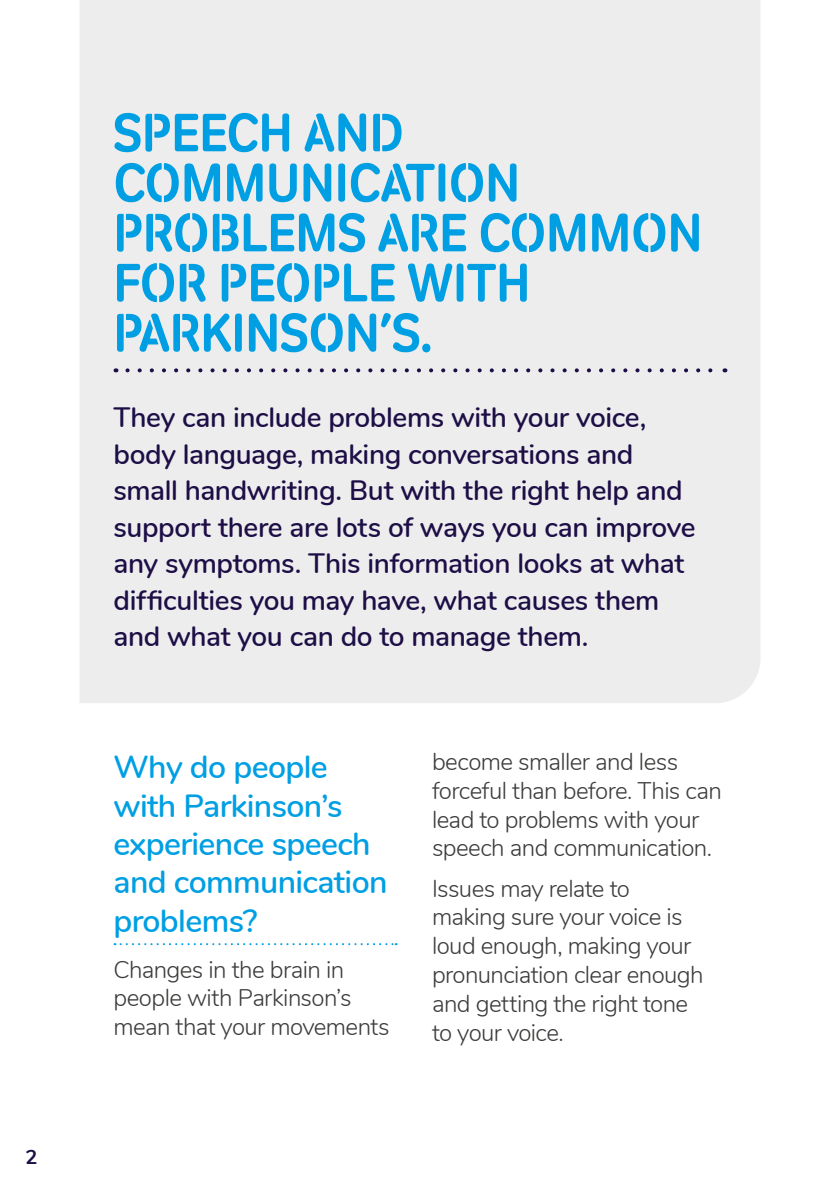
<style>
.page{position:relative;width:840px;height:1191px;background:#fff}
.page>*{position:absolute;margin:0;border:0;box-sizing:border-box;transform-origin:0 0}
.t1{font:54px/50px "Parkinsons UK Stencil";color:#009fe3}
.t2{font:600 32px/38.4px "Nunito";letter-spacing:-.02em;color:#009fe3}
.t3{font:600 28px/36.4px "Nunito";letter-spacing:-.015em;color:#1d0e46}
.t4{font:300 24px/28.8px "Nunito";letter-spacing:-.025em;color:#3c3c3b}
.t5{font:700 20px "Nunito";color:#1d0e46}
</style>
<div class="page">
<div style="left:80px;top:0;width:680px;height:703px;background:#ededed"></div>
<svg style="left:127px;top:368px;width:591px;height:4px;background:#b9b6c3"></svg>
<svg style="left:114px;top:943px;width:282px;height:2px"></svg>
<p class="t5" style="left:26px;top:1142px;width:14px">2</p>
<h1 class="t1" style="left:113px;top:108px;width:590px">SPEECH AND<br>COMMUNICATION<br>PROBLEMS ARE COMMON<br>FOR PEOPLE WITH<br>PARKINSON’S.</h1>
<p class="t3" style="left:113px;top:398px;width:583px">They can include problems with your voice, body language, making conversations and small handwriting. But with the right help and support there are lots of ways you can improve any symptoms. This information looks at what difficulties you may have, what causes them and what you can do to manage them.</p>
<h2 class="t2" style="left:113px;top:746px;width:275px">Why do people with Parkinson’s experience speech and communication problems?</h2>
<p class="t4" style="left:113px;top:953px;width:277px">Changes in the brain in people with Parkinson’s mean that your movements</p>
<p class="t4" style="left:432px;top:746px;width:291px">become smaller and less forceful than before. This can lead to problems with your speech and communication.</p>
<p class="t4" style="left:432px;top:872px;width:273px">Issues may relate to making sure your voice is loud enough, making your pronunciation clear enough and getting the right tone to your voice.</p>
</div>
